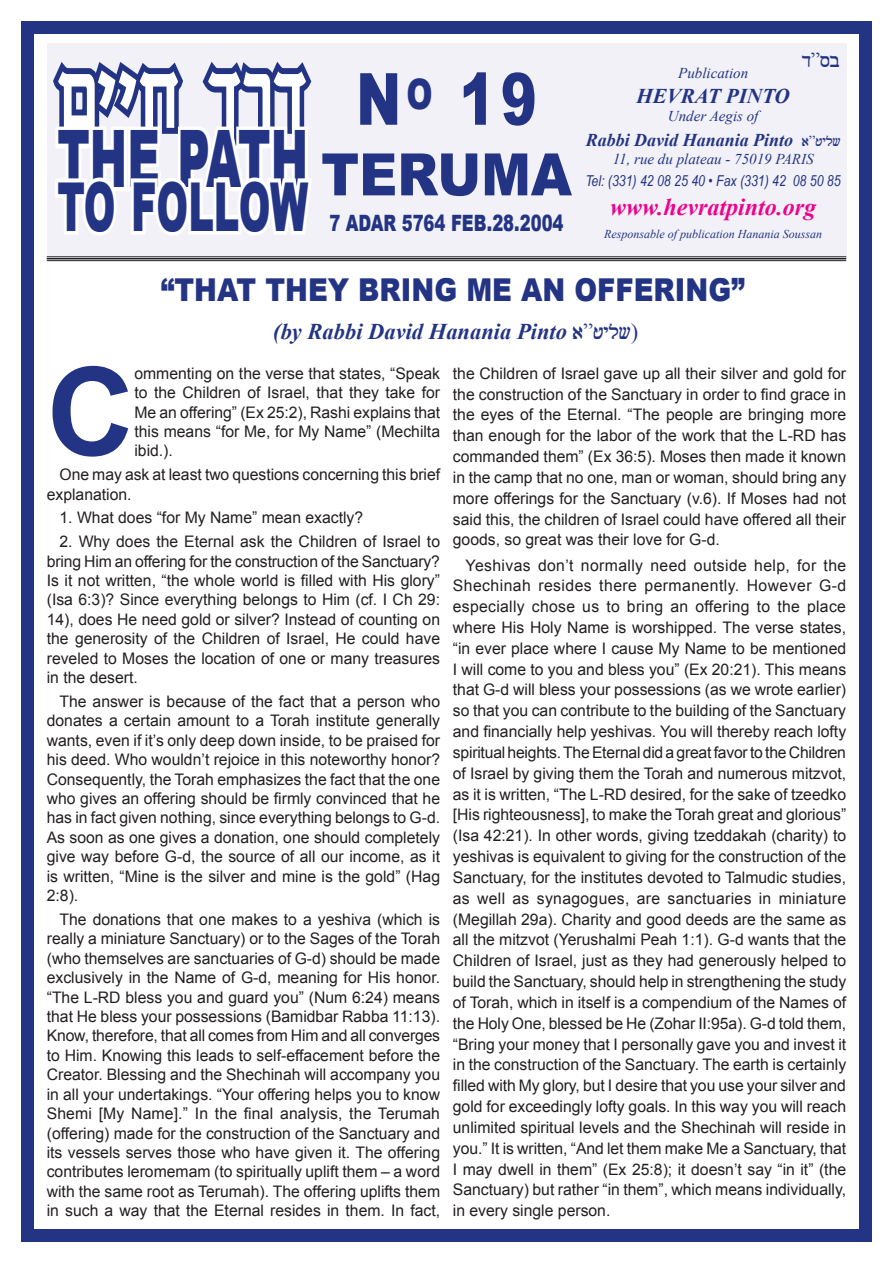
<style>
.page{position:relative;width:893px;height:1263px;background:#fff}
.page>*{position:absolute;margin:0;border:0;box-sizing:border-box;transform-origin:0 0}
.t1{font:700 122.55px "Arial";color:#243484}
.t2{font:700 93.3px "Hatzvi G";color:#fff;scale:.62 1}
.t3{font:900 79.35px "Arial";color:#243484;scale:.57 1}
.t4{font:900 72px "Arial";color:#243484;scale:.75 1}
.t5{font:900 67.5px "Arial";letter-spacing:-.01em;color:#243484;scale:.57 1}
.t6{font:900 58.5px "Arial";color:#243484;scale:.9 1}
.t7{font:900 31.5px "Arial";color:#243484;scale:.87 1}
.t8{font:italic 700 24px "Times New Roman";color:#ed028c}
.t9{font:italic 700 22.5px "Times New Roman";color:#243484}
.t10{font:900 22.5px "Arial";color:#243484;scale:.73 1}
.t11{font:italic 700 21px "Times New Roman";color:#243484}
.t12{font:21px "Shalom Old Style";color:#243484}
.t13{font:italic 700 18px "Times New Roman";color:#243484}
.t14{font:15.9px/20.9px "Arial";color:#231f20;text-align:justify}
.t15{font:italic 15px "Times New Roman";color:#243484}
.t16{font:italic 15px "Arial Narrow";color:#243484}
.t17{font:italic 12px "Times New Roman";color:#243484}
.s1{font-family:"Times New Roman"}
.s2{font-family:"Shalom Old Style";font-weight:400;font-style:normal;font-size:15px}
.s3{font-weight:400;font-style:normal;font-size:15px}
.s4{font-family:"Shalom Old Style";font-weight:400;font-style:normal}
.s5{font-weight:400;font-style:normal}
</style>
<div class="page">
<div style="left:21px;top:21px;width:851px;height:1221px;background:#243484"></div>
<div style="left:34px;top:34px;width:825px;height:1195px;background:#fff"></div>
<div style="left:47px;top:43px;width:799px;height:216px;background:#f1f1f7"></div>
<svg style="left:53px;top:62px;width:259px;height:173px"></svg>
<hr style="left:47px;top:256px;width:799px;height:1px;background:#231f20">
<hr style="left:47px;top:258px;width:799px;height:1px;background:#231f20">
<hr style="left:47px;top:260px;width:799px;height:1px;background:#231f20">
<h2 class="t2" style="left:57px;top:35px;width:406px">OHHJ LRS</h2>
<h3 class="t3" style="left:57px;top:101px;width:442px">THE PATH</h3>
<h3 class="t5" style="left:57px;top:157px;width:442px">TO FOLLOW</h3>
<h3 class="t4" style="left:356px;top:47px;width:242px">N<sup>O</sup> 19</h3>
<h3 class="t6" style="left:321px;top:132px;width:280px">TERUMA</h3>
<h3 class="t10" style="left:329px;top:206px;width:322px">7 ADAR 5764 FEB.28.2004</h3>
<h3 class="t12" style="left:802px;top:52px;width:39px">d<span class="s1">”</span>sb</h3>
<p class="t15" style="left:678px;top:63px;width:72px">Publication</p>
<h3 class="t11" style="left:637px;top:81px;width:155px">HEVRAT PINTO</h3>
<p class="t15" style="left:668px;top:106px;width:92px">Under Aegis of</p>
<p class="t13" style="left:586px;top:128px;width:256px">Rabbi David Hanania Pinto <span class="s2">a</span><span class="s3">”</span><span class="s2">eylw</span></p>
<p class="t15" style="left:613px;top:149px;width:202px">11, rue du plateau - 75019 PARIS</p>
<p class="t16" style="left:586px;top:170px;width:256px">Tel: (331) 42 08 25 40 • Fax (331) 42 08 50 85</p>
<h3 class="t8" style="left:610px;top:190px;width:207px">www.hevratpinto.org</h3>
<p class="t17" style="left:604px;top:225px;width:220px">Responsable of publication Hanania Soussan</p>
<h3 class="t7" style="left:161px;top:266px;width:673px">“THAT THEY BRING ME AN OFFERING”</h3>
<h3 class="t9" style="left:273px;top:315px;width:367px">(by Rabbi David Hanania Pinto <span class="s4">a</span><span class="s5">”</span><span class="s4">eylw</span><span class="s5">)</span></h3>
<h1 class="t1" style="left:47px;top:331px;width:89px">C</h1>
<p class="t14" style="left:134px;top:364px;width:307px;line-height:19.4px">ommenting on the verse that states, “Speak to the Children of Israel, that they take for Me an offering” (Ex 25:2), Rashi explains that this means “for Me, for My Name” (Mechilta ibid.).</p>
<p class="t14" style="left:47px;top:465px;width:395px;line-height:19.4px;text-indent:13px">One may ask at least two questions concerning this brief explanation.</p>
<p class="t14" style="left:60px;top:507px;width:305px">1. What does “for My Name” mean exactly?</p>
<p class="t14" style="left:47px;top:532px;width:395px;line-height:19.4px;text-indent:13px">2. Why does the Eternal ask the Children of Israel to bring Him an offering for the construction of the Sanctuary?<br>Is it not written, “the whole world is filled with His glory” (Isa 6:3)? Since everything belongs to Him (cf. I Ch 29:<br>14), does He need gold or silver? Instead of counting on the generosity of the Children of Israel, He could have reveled to Moses the location of one or many treasures in the desert.</p>
<p class="t14" style="left:47px;top:692px;width:395px;line-height:19.4px;text-indent:13px">The answer is because of the fact that a person who donates a certain amount to a Torah institute generally wants, even if it’s only deep down inside, to be praised for his deed. Who wouldn’t rejoice in this noteworthy honor?<br>Consequently, the Torah emphasizes the fact that the one who gives an offering should be firmly convinced that he has in fact given nothing, since everything belongs to G-d.<br>As soon as one gives a donation, one should completely give way before G-d, the source of all our income, as it is written, “Mine is the silver and mine is the gold” (Hag 2:8).</p>
<p class="t14" style="left:47px;top:910px;width:395px;line-height:19.4px;text-indent:13px">The donations that one makes to a yeshiva (which is really a miniature Sanctuary) or to the Sages of the Torah (who themselves are sanctuaries of G-d) should be made exclusively in the Name of G-d, meaning for His honor. “The L-RD bless you and guard you” (Num 6:24) means that He bless your possessions (Bamidbar Rabba 11:13).<br>Know, therefore, that all comes from Him and all converges to Him. Knowing this leads to self-effacement before the Creator. Blessing and the Shechinah will accompany you in all your undertakings. “Your offering helps you to know Shemi [My Name].” In the final analysis, the Terumah (offering) made for the construction of the Sanctuary and its vessels serves those who have given it. The offering contributes leromemam (to spiritually uplift them – a word with the same root as Terumah). The offering uplifts them in such a way that the Eternal resides in them. In fact,</p>
<p class="t14" style="left:453px;top:363px;width:395px">the Children of Israel gave up all their silver and gold for the construction of the Sanctuary in order to find grace in the eyes of the Eternal. “The people are bringing more than enough for the labor of the work that the L-RD has commanded them” (Ex 36:5). Moses then made it known in the camp that no one, man or woman, should bring any more offerings for the Sanctuary (v.6). If Moses had not said this, the children of Israel could have offered all their goods, so great was their love for G-d.</p>
<p class="t14" style="left:453px;top:555px;width:395px;text-indent:13px">Yeshivas don’t normally need outside help, for the Shechinah resides there permanently. However G-d especially chose us to bring an offering to the place where His Holy Name is worshipped. The verse states, “in ever place where I cause My Name to be mentioned I will come to you and bless you” (Ex 20:21). This means that G-d will bless your possessions (as we wrote earlier) so that you can contribute to the building of the Sanctuary and financially help yeshivas. You will thereby reach lofty spiritual heights. The Eternal did a great favor to the Children of Israel by giving them the Torah and numerous mitzvot, as it is written, “The L-RD desired, for the sake of tzeedko [His righteousness], to make the Torah great and glorious” (Isa 42:21). In other words, giving tzeddakah (charity) to yeshivas is equivalent to giving for the construction of the Sanctuary, for the institutes devoted to Talmudic studies, as well as synagogues, are sanctuaries in miniature (Megillah 29a). Charity and good deeds are the same as all the mitzvot (Yerushalmi Peah 1:1). G-d wants that the Children of Israel, just as they had generously helped to build the Sanctuary, should help in strengthening the study of Torah, which in itself is a compendium of the Names of the Holy One, blessed be He (Zohar II:95a). G-d told them, “Bring your money that I personally gave you and invest it in the construction of the Sanctuary. The earth is certainly filled with My glory, but I desire that you use your silver and gold for exceedingly lofty goals. In this way you will reach unlimited spiritual levels and the Shechinah will reside in you.” It is written, “And let them make Me a Sanctuary, that I may dwell in them” (Ex 25:8); it doesn’t say “in it” (the Sanctuary) but rather “in them”, which means individually, in every single person.</p>
</div>
